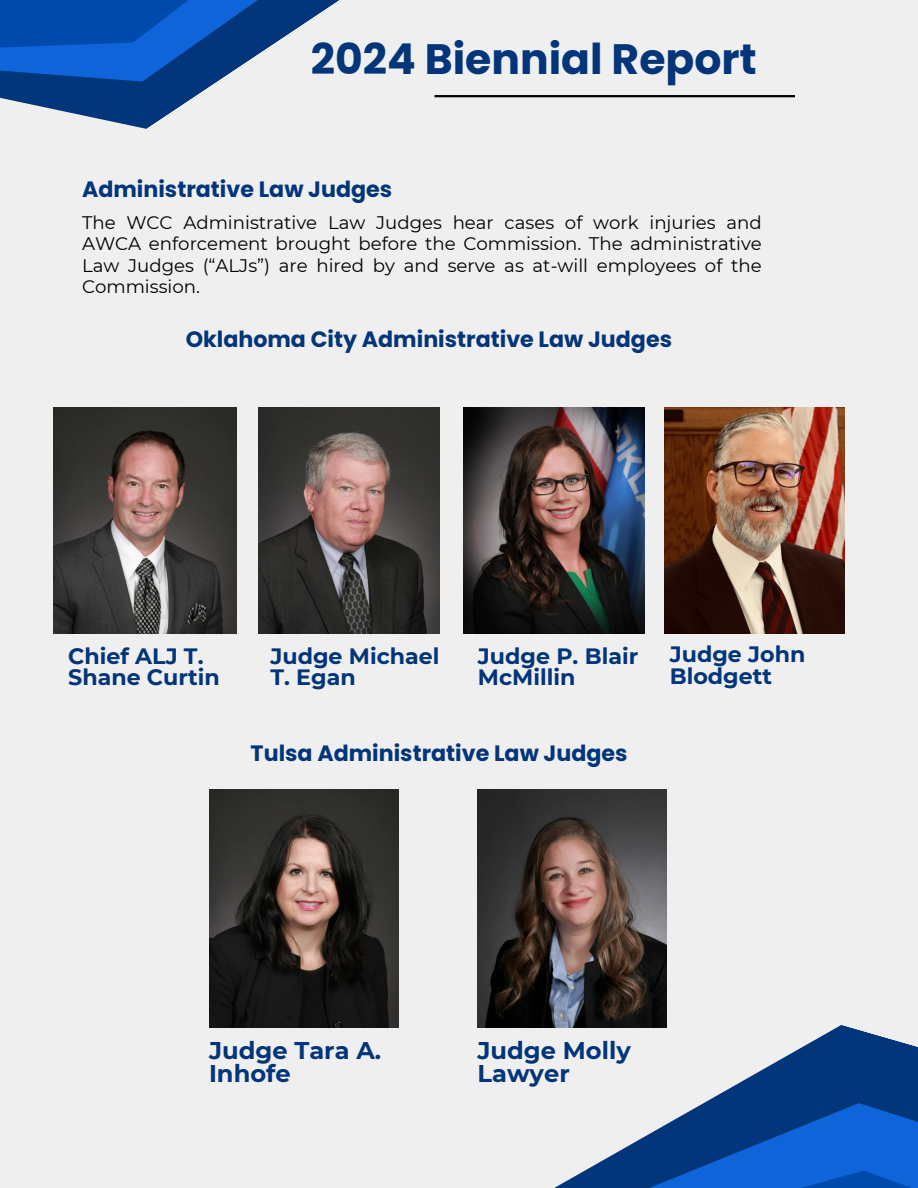
<style>
.page{position:relative;width:918px;height:1188px;background:#efefef}
.page>*{position:absolute;margin:0;border:0;box-sizing:border-box;transform-origin:0 0}
.t1{font:700 42.45px "Poppins";color:#023579}
.t2{font:700 24.15px/23.2px "Montserrat";color:#023579}
.t3{font:700 22.2px "Poppins";color:#023579}
.t4{font:700 22.2px/21.3px "Montserrat";color:#023579}
.t5{font:18.15px/21.3px "Montserrat";color:#000;text-align:justify}
</style>
<div class="page">
<svg style="left:319px;top:976px;width:564px;height:61px"></svg>
<svg style="left:554px;top:1037px;width:364px;height:151px"></svg>
<svg style="left:0;top:0;width:494px;height:129px"></svg>
<hr style="left:435px;top:95px;width:360px;height:2px;background:#000">
<img style="left:54px;top:407px;width:182px;height:226px">
<img style="left:258px;top:407px;width:181px;height:226px">
<img style="left:464px;top:407px;width:181px;height:226px">
<img style="left:664px;top:407px;width:180px;height:226px">
<img style="left:478px;top:790px;width:189px;height:237px">
<img style="left:209px;top:790px;width:189px;height:237px">
<h1 class="t1" style="left:311px;top:30px;width:448px">2024 Biennial Report</h1>
<p class="t3" style="left:82px;top:173px;width:312px">Administrative Law Judges</p>
<p class="t5" style="left:82px;top:212px;width:681px">The WCC Administrative Law Judges hear cases of work injuries and AWCA enforcement brought before the Commission. The administrative Law Judges (“ALJs”) are hired by and serve as at-will employees of the Commission.</p>
<p class="t3" style="left:186px;top:324px;width:488px">Oklahoma City Administrative Law Judges</p>
<p class="t4" style="left:68px;top:645px;width:153px">Chief ALJ T.<br>Shane Curtin</p>
<p class="t4" style="left:270px;top:645px;width:171px">Judge Michael<br>T. Egan</p>
<p class="t4" style="left:478px;top:645px;width:162px">Judge P. Blair<br>McMillin</p>
<p class="t4" style="left:670px;top:644px;width:137px">Judge John<br>Blodgett</p>
<p class="t3" style="left:251px;top:737px;width:378px">Tulsa Administrative Law Judges</p>
<h2 class="t2" style="left:209px;top:1038px;width:174px">Judge Tara A.<br>Inhofe</h2>
<h2 class="t2" style="left:478px;top:1038px;width:155px">Judge Molly<br>Lawyer</h2>
</div>
